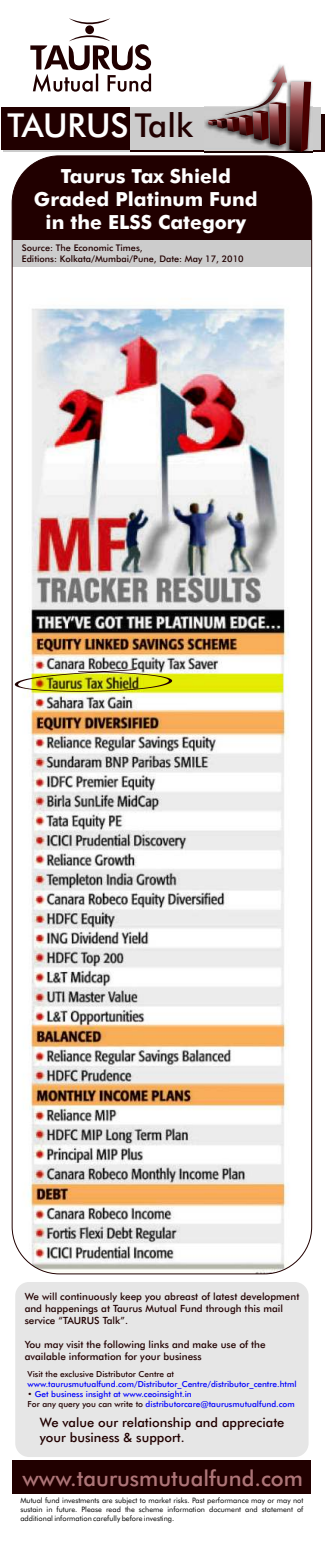
<style>
.page{position:relative;width:325px;height:1544px;background:#fff}
.page>*{position:absolute;margin:0;border:0;box-sizing:border-box;transform-origin:0 0}
.t1{font:500 32.99px "Futura BT";color:#fff}
.t2{font:500 21.88px "Futura BT";color:#ad7578}
.t3{font:500 19.43px/23.4px "Futura BT";color:#fff;text-align:center}
.t4{font:500 12.95px/15.5px "Futura BT";color:#210000}
.t5{font:500 9.97px/11.9px "Futura BT";color:#210000}
.t6{font:500 9.1px/10.9px "Futura BT";color:#210000}
.t7{font:500 8.31px/10px "Futura BT";color:#00f}
.t8{font:500 8.31px "Futura BT";color:#210000}
.t9{font:7.44px/8.9px "Futura BT";color:#000;text-align:justify}
.s1{color:#210000}
</style>
<div class="page">
<div style="left:12px;top:156px;width:300px;height:85px;background:#210000"></div>
<div style="left:12px;top:240px;width:300px;height:28px;background:#ccc"></div>
<img style="left:12px;top:267px;width:300px;height:1006px">
<div style="left:3px;top:114px;width:321px;height:38px;background:linear-gradient(to bottom,#210000,#220101)"></div>
<div style="left:1px;top:107px;width:319px;height:43px;background:#ccc"></div>
<div style="left:3px;top:114px;width:126px;height:38px;background:#ccc"></div>
<div style="left:1px;top:107px;width:128px;height:43px;background:#210000"></div>
<svg style="left:30px;top:18px;width:121px;height:74px"></svg>
<div style="left:12px;top:1460px;width:299px;height:33px;background:#210000"></div>
<div style="left:15px;top:1282px;width:293px;height:175px;background:#e6e6e6;border-radius:14px"></div>
<img style="left:205px;top:65px;width:107px;height:87px">
<svg style="left:208px;top:82px;width:103px;height:70px"></svg>
<img style="left:15px;top:669px;width:157px;height:22px">
<h1 class="t1" style="left:7px;top:112px;width:187px">TAURUS <span class="s1">Talk</span></h1>
<h3 class="t3" style="left:34px;top:166px;width:225px">Taurus Tax Shield<br>Graded Platinum Fund in the ELSS Category</h3>
<p class="t6" style="left:22px;top:243px;width:223px">Source: The Economic Times,<br>Editions: Kolkata/Mumbai/Pune, Date: May 17, 2010</p>
<p class="t5" style="left:25px;top:1291px;width:276px">We will continuously keep you abreast of latest development and happenings at Taurus Mutual Fund through this mail service “TAURUS Talk”.</p>
<p class="t5" style="left:25px;top:1339px;width:242px">You may visit the following links and make use of the available information for your business</p>
<p class="t8" style="left:28px;top:1370px;width:148px">Visit the exclusive Distributor Centre at</p>
<p class="t7" style="left:28px;top:1389px;width:269px"><span class="s1">•</span> Get business insight at www.ceoinsight.in<br><span class="s1">For any query you can write to</span> distributorcare@taurusmutualfund.com</p>
<p class="t7" style="left:28px;top:1379px;width:270px">www.taurusmutualfund.com/Distributor_Centre/distributor_centre.html</p>
<p class="t4" style="left:40px;top:1415px;width:246px">We value our relationship and appreciate your business &amp; support.</p>
<h2 class="t2" style="left:23px;top:1469px;width:282px">www.taurusmutualfund.com</h2>
<p class="t9" style="left:20px;top:1497px;width:284px">Mutual fund investments are subject to market risks. Past performance may or may not sustain in future. Please read the scheme information document and statement of additional information carefully before investing.</p>
</div>
